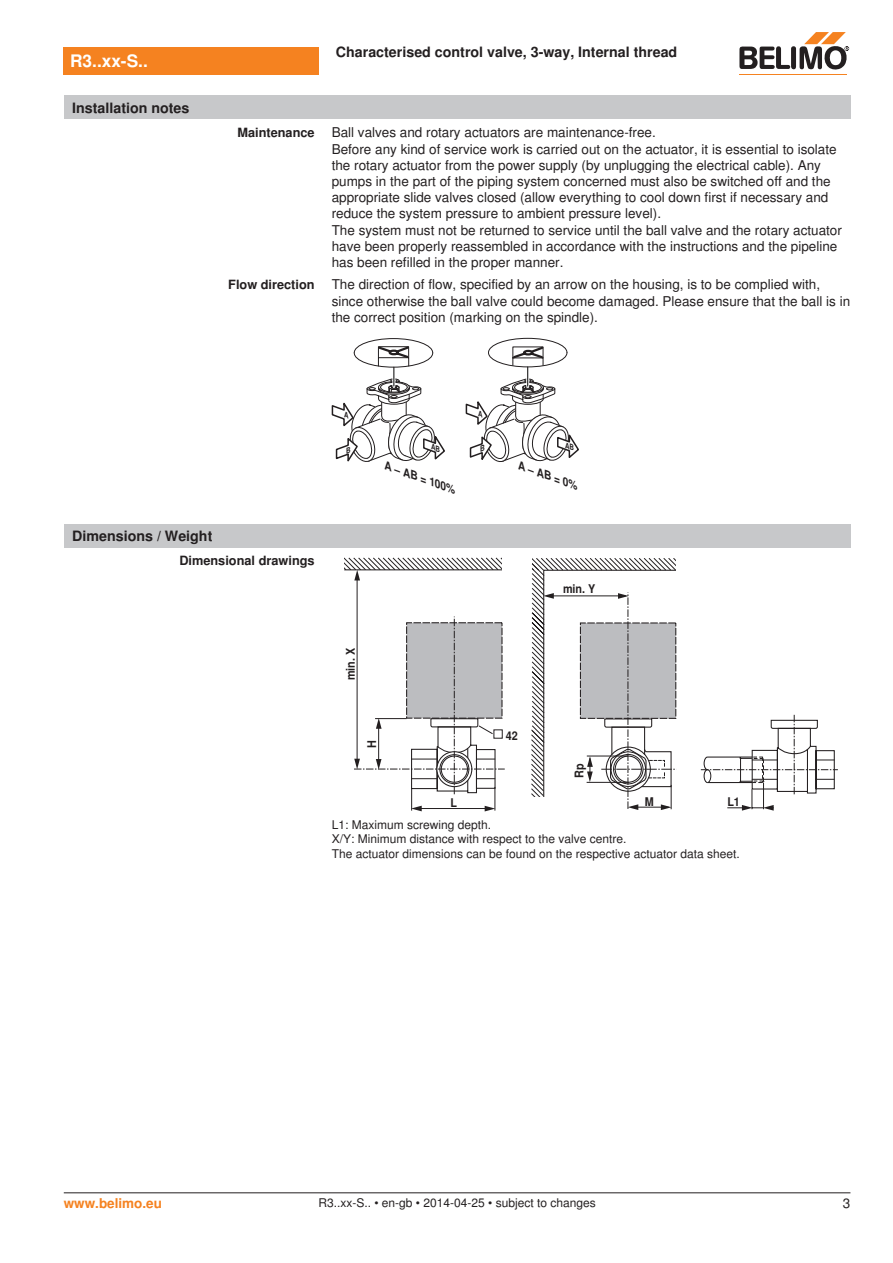
<style>
.page{position:relative;width:893px;height:1263px;background:#fff}
.page>*{position:absolute;margin:0;border:0;box-sizing:border-box;transform-origin:0 0}
.t1{font:700 17.25px "Nimbus Sans BEL";color:#fff}
.t2{font:700 14.25px "Nimbus Sans BEL";color:#231f20}
.Rechtsbündig_Footer{font:13.5px/16.2px "Nimbus Sans BEL";color:#231f20}
.t3{font:700 13.5px "Nimbus Sans BEL";color:#f58220}
.Rechtsbündig{font:700 12.75px "Nimbus Sans BEL";color:#231f20}
.Tabellenkopf_rechtsb{font:700 12.75px "Nimbus Sans BEL";color:#231f20}
.Footer_EU_center{font:12px "Nimbus Sans BEL";color:#231f20}
.t4{font:700 12px "Nimbus Sans BEL";color:#231f20;scale:.9 1}
.t5{font:italic 700 11.25px "Nimbus Sans BEL";color:#231f20;scale:.96 1}
</style>
<div class="page">
<div style="left:64px;top:524px;width:786px;height:23px;background:#c7c8ca"></div>
<hr style="left:357px;top:574px;width:1px;height:191px;background:#231f20">
<svg style="left:344px;top:558px;width:158px;height:22px"></svg>
<hr style="left:344px;top:569px;width:175px;height:1px;background:#231f20">
<div style="left:502px;top:556px;width:19px;height:15px;background:#fff"></div>
<svg style="left:354px;top:616px;width:151px;height:195px"></svg>
<svg style="left:701px;top:715px;width:137px;height:96px"></svg>
<svg style="left:531px;top:558px;width:146px;height:252px"></svg>
<div style="left:64px;top:47px;width:255px;height:27px;background:#f58220"></div>
<hr style="left:739px;top:74px;width:107px;height:1px;background:#f58220">
<svg style="left:739px;top:32px;width:110px;height:38px"></svg>
<div style="left:64px;top:96px;width:786px;height:23px;background:#c7c8ca"></div>
<hr style="left:64px;top:1192px;width:786px;height:1px;background:#231f20">
<svg style="left:332px;top:338px;width:113px;height:124px"></svg>
<svg style="left:465px;top:338px;width:114px;height:124px"></svg>
<p class="t1" style="left:70px;top:51px;width:79px">R3..xx-S..</p>
<p class="t2" style="left:72px;top:99px;width:119px">Installation notes</p>
<p class="t2" style="left:336px;top:44px;width:343px">Characterised control valve, 3-way, Internal thread</p>
<p class="Rechtsbündig" style="left:237px;top:125px;width:79px">Maintenance</p>
<p class="Rechtsbündig_Footer" style="left:332px;top:125px;width:326px">Ball valves and rotary actuators are maintenance-free.</p>
<p class="Rechtsbündig_Footer" style="left:332px;top:141px;width:506px">Before any kind of service work is carried out on the actuator, it is essential to isolate the rotary actuator from the power supply (by unplugging the electrical cable). Any pumps in the part of the piping system concerned must also be switched off and the appropriate slide valves closed (allow everything to cool down first if necessary and reduce the system pressure to ambient pressure level).</p>
<p class="Rechtsbündig_Footer" style="left:332px;top:222px;width:512px">The system must not be returned to service until the ball valve and the rotary actuator have been properly reassembled in accordance with the instructions and the pipeline has been refilled in the proper manner.</p>
<p class="Rechtsbündig" style="left:228px;top:277px;width:88px">Flow direction</p>
<p class="Rechtsbündig_Footer" style="left:332px;top:277px;width:520px">The direction of flow, specified by an arrow on the housing, is to be complied with, since otherwise the ball valve could become damaged. Please ensure that the ball is in the correct position (marking on the spindle).</p>
<p class="t5" style="left:388px;top:459px;width:80px;rotate:20deg">A – AB = 100%</p>
<p class="t5" style="left:522px;top:459px;width:67px;rotate:20deg">A – AB = 0%</p>
<p class="t2" style="left:72px;top:527px;width:142px">Dimensions / Weight</p>
<p class="Tabellenkopf_rechtsb" style="left:179px;top:553px;width:137px">Dimensional drawings</p>
<p class="t4" style="left:563px;top:582px;width:38px">min. Y</p>
<p class="t4" style="left:343px;top:680px;width:38px;rotate:-90deg">min. X</p>
<p class="t4" style="left:365px;top:748px;width:10px;rotate:-90deg">H</p>
<p class="t4" style="left:451px;top:795px;width:9px">L</p>
<p class="t4" style="left:506px;top:729px;width:15px">42</p>
<p class="t4" style="left:572px;top:778px;width:17px;rotate:-90deg">Rp</p>
<p class="t4" style="left:645px;top:795px;width:11px">M</p>
<p class="t4" style="left:727px;top:795px;width:16px">L1</p>
<p class="Footer_EU_center" style="left:332px;top:817px;width:161px">L1: Maximum screwing depth.</p>
<p class="Footer_EU_center" style="left:332px;top:832px;width:296px">X/Y: Minimum distance with respect to the valve centre.</p>
<p class="Footer_EU_center" style="left:332px;top:846px;width:410px">The actuator dimensions can be found on the respective actuator data sheet.</p>
<p class="t3" style="left:64px;top:1195px;width:100px">www.belimo.eu</p>
<p class="Footer_EU_center" style="left:318px;top:1196px;width:279px">R3..xx-S.. • en-gb • 2014-04-25 • subject to changes</p>
<p class="Rechtsbündig_Footer" style="left:843px;top:1196px;width:9px">3</p>
</div>
